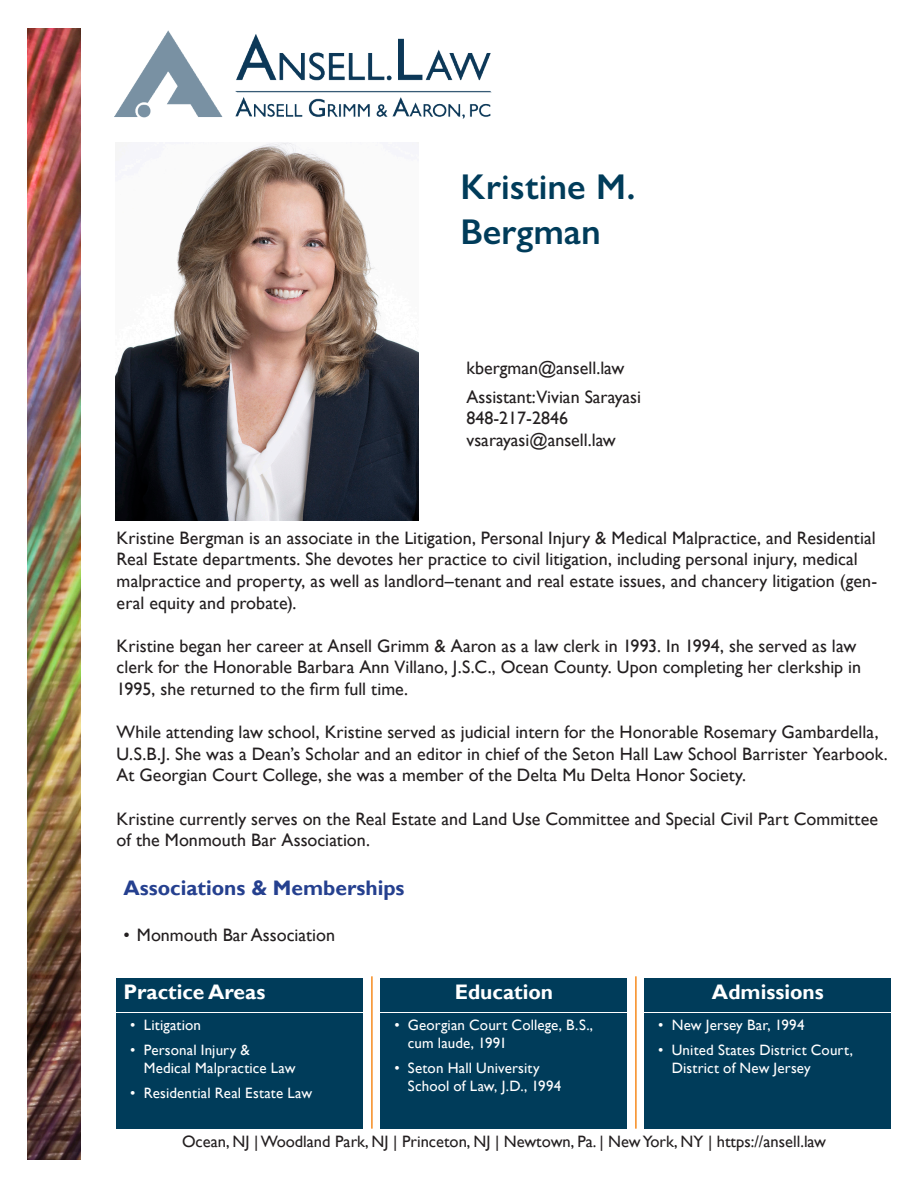
<style>
.page{position:relative;width:918px;height:1188px;background:#fff}
.page>*{position:absolute;margin:0;border:0;box-sizing:border-box;transform-origin:0 0}
.t1{font:600 36px "Gill Sans Nova";color:#003c5a}
.Subject_Head{font:700 21px "Gill Sans";color:#fff}
.A___M_Head{font:700 21px "Gill Sans";color:#25408f}
.assistant_info{font:18px/21.6px "Gill Sans";color:#231f20}
.attorney_email{font:18px "Gill Sans";color:#231f20}
.t2{font:16.5px "Gill Sans";color:#231f20}
.t3{font:15px/18px "Gill Sans";letter-spacing:.01em;color:#fff}
</style>
<div class="page">
<img style="left:115px;top:142px;width:303px;height:378px">
<img style="left:115px;top:30px;width:376px;height:89px">
<hr style="left:371px;top:976px;width:2px;height:153px;background:#f68b1e">
<div style="left:117px;top:978px;width:246px;height:34px;background:#003c5a"></div>
<div style="left:381px;top:978px;width:246px;height:34px;background:#003c5a"></div>
<div style="left:645px;top:978px;width:246px;height:34px;background:#003c5a"></div>
<hr style="left:635px;top:976px;width:2px;height:153px;background:#f68b1e">
<div style="left:117px;top:1013px;width:246px;height:116px;background:#003c5a"></div>
<div style="left:381px;top:1013px;width:246px;height:116px;background:#003c5a"></div>
<div style="left:645px;top:1013px;width:246px;height:116px;background:#003c5a"></div>
<img style="left:27px;top:28px;width:54px;height:1132px">
<p class="t1" style="left:460px;top:165px;width:176px">Kristine M.</p>
<p class="t1" style="left:460px;top:210px;width:142px">Bergman</p>
<p class="attorney_email" style="left:466px;top:358px;width:159px">kbergman@ansell.law</p>
<p class="assistant_info" style="left:466px;top:386px;width:176px">Assistant:Vivian Sarayasi</p>
<p class="assistant_info" style="left:466px;top:408px;width:103px">848-217-2846</p>
<p class="assistant_info" style="left:466px;top:429px;width:151px">vsarayasi@ansell.law</p>
<p class="assistant_info" style="left:117px;top:527px;width:762px">Kristine Bergman is an associate in the Litigation, Personal Injury &amp; Medical Malpractice, and Residential Real Estate departments. She devotes her practice to civil litigation, including personal injury, medical malpractice and property, as well as landlord–tenant and real estate issues, and chancery litigation (gen&shy;eral equity and probate).</p>
<p class="assistant_info" style="left:117px;top:635px;width:746px">Kristine began her career at Ansell Grimm &amp; Aaron as a law clerk in 1993. In 1994, she served as law clerk for the Honorable Barbara Ann Villano, J.S.C., Ocean County. Upon completing her clerkship in<br>1995, she returned to the firm full time.</p>
<p class="assistant_info" style="left:117px;top:722px;width:773px">While attending law school, Kristine served as judicial intern for the Honorable Rosemary Gambardella,<br>U.S.B.J. She was a Dean’s Scholar and an editor in chief of the Seton Hall Law School Barrister Yearbook.<br>At Georgian Court College, she was a member of the Delta Mu Delta Honor Society.</p>
<p class="assistant_info" style="left:117px;top:808px;width:763px">Kristine currently serves on the Real Estate and Land Use Committee and Special Civil Part Committee of the Monmouth Bar Association.</p>
<p class="A___M_Head" style="left:123px;top:875px;width:283px">Associations &amp; Memberships</p>
<p class="assistant_info" style="left:123px;top:925px;width:213px">• Monmouth Bar Association</p>
<p class="Subject_Head" style="left:123px;top:979px;width:143px">Practice Areas</p>
<p class="Subject_Head" style="left:455px;top:979px;width:100px">Education</p>
<p class="Subject_Head" style="left:712px;top:979px;width:113px">Admissions</p>
<p class="t3" style="left:130px;top:1017px;width:72px">• Litigation</p>
<p class="t3" style="left:144px;top:1041px;width:153px;text-indent:-14px">• Personal Injury &amp;<br>Medical Malpractice Law</p>
<p class="t3" style="left:130px;top:1084px;width:183px">• Residential Real Estate Law</p>
<p class="t3" style="left:408px;top:1017px;width:187px;text-indent:-14px">• Georgian Court College, B.S., cum laude, 1991</p>
<p class="t3" style="left:408px;top:1059px;width:155px;text-indent:-14px">• Seton Hall University<br>School of Law, J.D., 1994</p>
<p class="t3" style="left:658px;top:1017px;width:148px">• New Jersey Bar, 1994</p>
<p class="t3" style="left:672px;top:1041px;width:183px;text-indent:-14px">• United States District Court,<br>District of New Jersey</p>
<p class="t2" style="left:182px;top:1132px;width:645px">Ocean, NJ | Woodland Park, NJ | Princeton, NJ | Newtown, Pa. | New York, NY | https://ansell.law</p>
</div>
